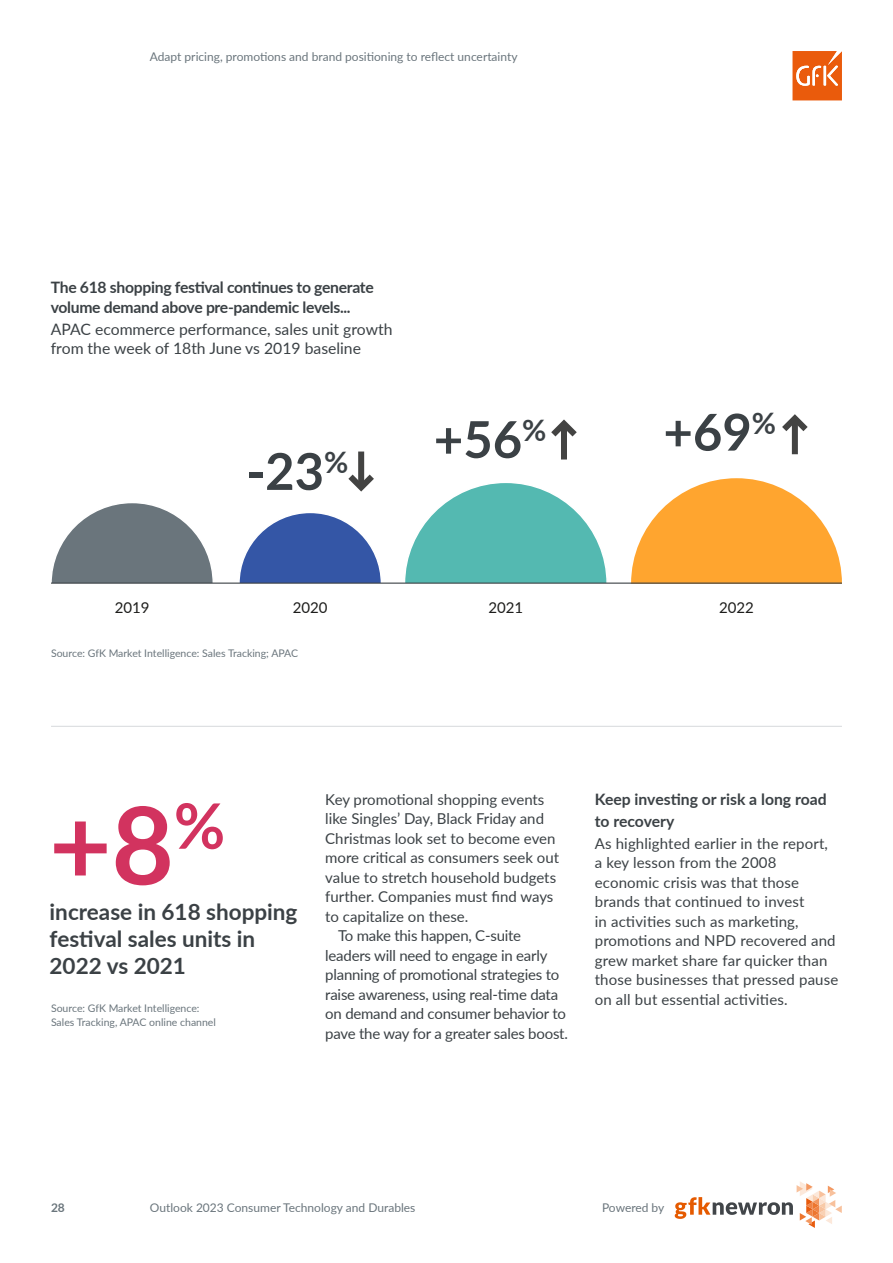
<style>
.page{position:relative;width:893px;height:1263px;background:#fff}
.page>*{position:absolute;margin:0;border:0;box-sizing:border-box;transform-origin:0 0}
.t1{font:700 107.4px "Lato";color:#d2335f}
.t2{font:700 50.85px "Lato";color:#3b4145}
.t3{font:700 22.5px/27px "Lato";color:#3b4145}
.t4{font:700 15.75px/19.5px "Lato";letter-spacing:-.02em;color:#3b4145}
.t5{font:15.75px/19.5px "Lato";color:#3b4145}
.t6{font:700 15.75px/21.6px "Lato";color:#3b4145}
.t7{font:15px/19.5px "Lato";color:#3b4145}
.t8{font:15px "Lato";color:#1d1d1b}
.t9{font:12px "Lato";color:#6a757c}
.t10{font:700 12px "Lato";color:#6a757c}
.t11{font:10.5px/13.5px "Lato";color:#6a757c}
</style>
<div class="page">
<svg style="left:675px;top:1181px;width:167px;height:47px"></svg>
<svg style="left:792px;top:51px;width:50px;height:49px;background:#ed7431"></svg>
<hr style="left:51px;top:726px;width:791px;height:1px;background:#d6d9dc">
<div style="left:358px;top:451px;width:6px;height:36px;background:#434342"></div>
<svg style="left:348px;top:468px;width:26px;height:24px"></svg>
<div style="left:561px;top:424px;width:6px;height:35px;background:#434342"></div>
<svg style="left:551px;top:419px;width:26px;height:18px"></svg>
<div style="left:792px;top:419px;width:6px;height:35px;background:#434342"></div>
<svg style="left:782px;top:414px;width:26px;height:24px"></svg>
<svg style="left:405px;top:483px;width:202px;height:99px"></svg>
<svg style="left:51px;top:503px;width:162px;height:79px"></svg>
<svg style="left:631px;top:478px;width:211px;height:104px"></svg>
<svg style="left:239px;top:513px;width:142px;height:69px"></svg>
<hr style="left:51px;top:582px;width:791px;height:2px;background:#3b4145">
<p class="t9" style="left:150px;top:48px;width:369px">Adapt pricing, promotions and brand positioning to reflect uncertainty</p>
<p class="t4" style="left:51px;top:277px;width:324px">The 618 shopping festival continues to generate volume demand above pre-pandemic levels...</p>
<p class="t5" style="left:51px;top:319px;width:343px">APAC ecommerce performance, sales unit growth from the week of 18th June vs 2019 baseline</p>
<h2 class="t2" style="left:246px;top:434px;width:104px">-23<sup>%</sup></h2>
<h2 class="t2" style="left:434px;top:402px;width:114px">+56<sup>%</sup></h2>
<h2 class="t2" style="left:663px;top:395px;width:114px">+69<sup>%</sup></h2>
<p class="t8" style="left:115px;top:597px;width:36px">2019</p>
<p class="t8" style="left:293px;top:597px;width:36px">2020</p>
<p class="t8" style="left:488px;top:597px;width:36px">2021</p>
<p class="t8" style="left:719px;top:597px;width:36px">2022</p>
<p class="t11" style="left:51px;top:646px;width:249px">Source: GfK Market Intelligence: Sales Tracking; APAC</p>
<h1 class="t1" style="left:49px;top:766px;width:177px">+8<sup>%</sup></h1>
<h3 class="t3" style="left:50px;top:897px;width:249px">increase in 618 shopping festival sales units in<br>2022 vs 2021</h3>
<p class="t11" style="left:51px;top:1001px;width:166px">Source: GfK Market Intelligence:<br>Sales Tracking, APAC online channel</p>
<p class="t7" style="left:325px;top:789px;width:221px">Key promotional shopping events</p>
<p class="t7" style="left:325px;top:808px;width:220px">like Singles’ Day, Black Friday and</p>
<p class="t7" style="left:325px;top:828px;width:232px">Christmas look set to become even</p>
<p class="t7" style="left:325px;top:847px;width:235px">more critical as consumers seek out</p>
<p class="t7" style="left:325px;top:867px;width:232px">value to stretch household budgets</p>
<p class="t7" style="left:325px;top:886px;width:230px">further. Companies must find ways</p>
<p class="t7" style="left:325px;top:906px;width:145px">to capitalize on these.</p>
<p class="t7" style="left:338px;top:925px;width:185px">To make this happen, C-suite</p>
<p class="t7" style="left:325px;top:945px;width:224px">leaders will need to engage in early</p>
<p class="t7" style="left:325px;top:964px;width:236px">planning of promotional strategies to</p>
<p class="t7" style="left:325px;top:984px;width:234px">raise awareness, using real-time data</p>
<p class="t7" style="left:325px;top:1003px;width:242px">on demand and consumer behavior to</p>
<p class="t7" style="left:325px;top:1023px;width:244px">pave the way for a greater sales boost.</p>
<p class="t6" style="left:595px;top:788px;width:233px">Keep investing or risk a long road to recovery</p>
<p class="t7" style="left:595px;top:833px;width:245px">As highlighted earlier in the report, a key lesson from the 2008 economic crisis was that those brands that continued to invest<br>in activities such as marketing, promotions and NPD recovered and grew market share far quicker than those businesses that pressed pause on all but essential activities.</p>
<p class="t10" style="left:51px;top:1199px;width:15px">28</p>
<p class="t9" style="left:150px;top:1199px;width:267px">Outlook 2023 Consumer Technology and Durables</p>
<p class="t9" style="left:602px;top:1199px;width:64px">Powered by</p>
</div>
